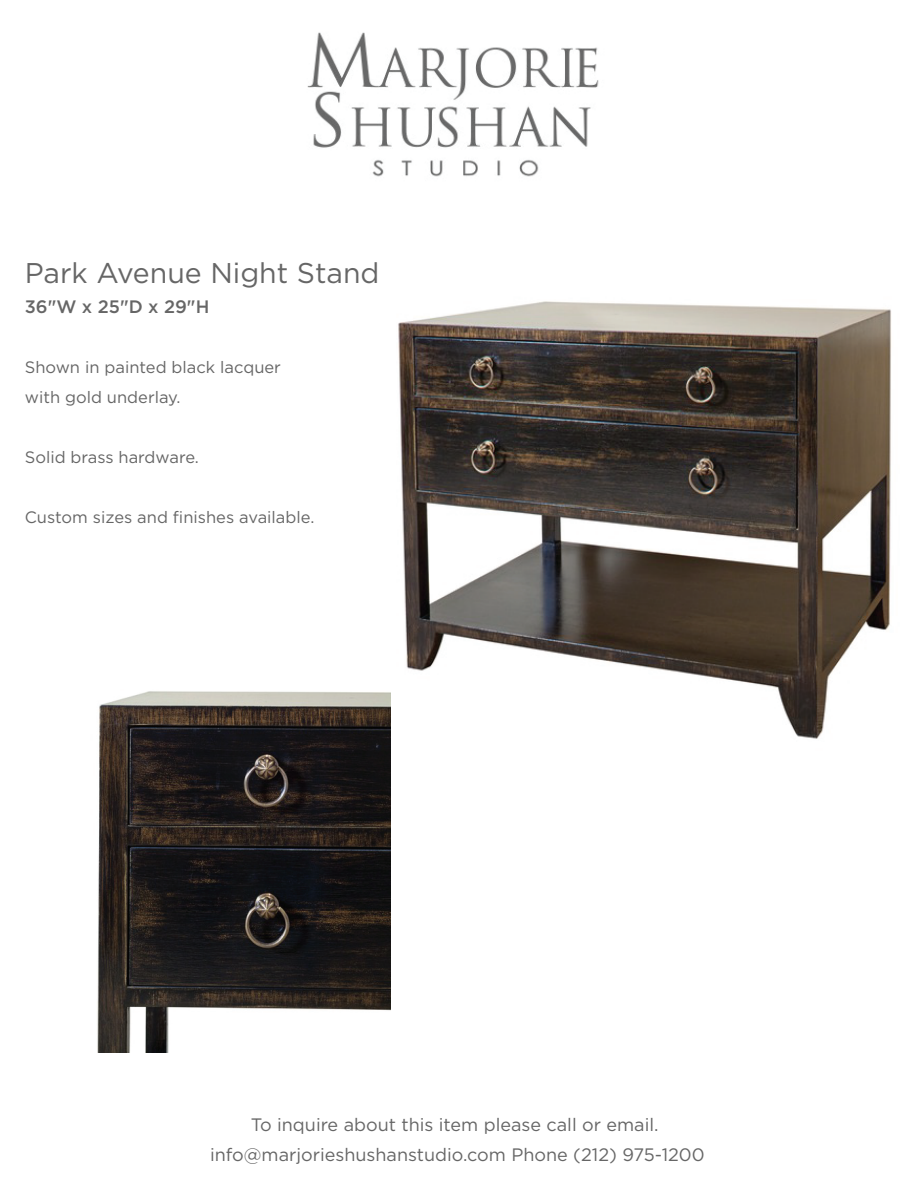
<style>
.page{position:relative;width:918px;height:1188px;background:#fff}
.page>*{position:absolute;margin:0;border:0;box-sizing:border-box;transform-origin:0 0}
.t1{font:28.5px "Gotham";color:#666}
.t2{font:18px/30px "Gotham";color:#666;text-align:center}
.t3{font:500 18px "Gotham";color:#666}
.t4{font:16.5px/30px "Gotham";color:#666}
</style>
<div class="page">
<img style="left:390px;top:301px;width:502px;height:509px">
<img style="left:97px;top:691px;width:293px;height:362px">
<img style="left:307px;top:32px;width:292px;height:145px">
<h1 class="t1" style="left:25px;top:255px;width:356px">Park Avenue Night Stand</h1>
<p class="t3" style="left:25px;top:296px;width:186px">36"W x 25"D x 29"H</p>
<p class="t4" style="left:25px;top:352px;width:258px">Shown in painted black lacquer with gold underlay.</p>
<p class="t4" style="left:25px;top:442px;width:176px">Solid brass hardware.</p>
<p class="t4" style="left:25px;top:502px;width:291px">Custom sizes and finishes available.</p>
<p class="t2" style="left:210px;top:1110px;width:496px">To inquire about this item please call or email. info@marjorieshushanstudio.com Phone (212) 975-1200</p>
</div>
